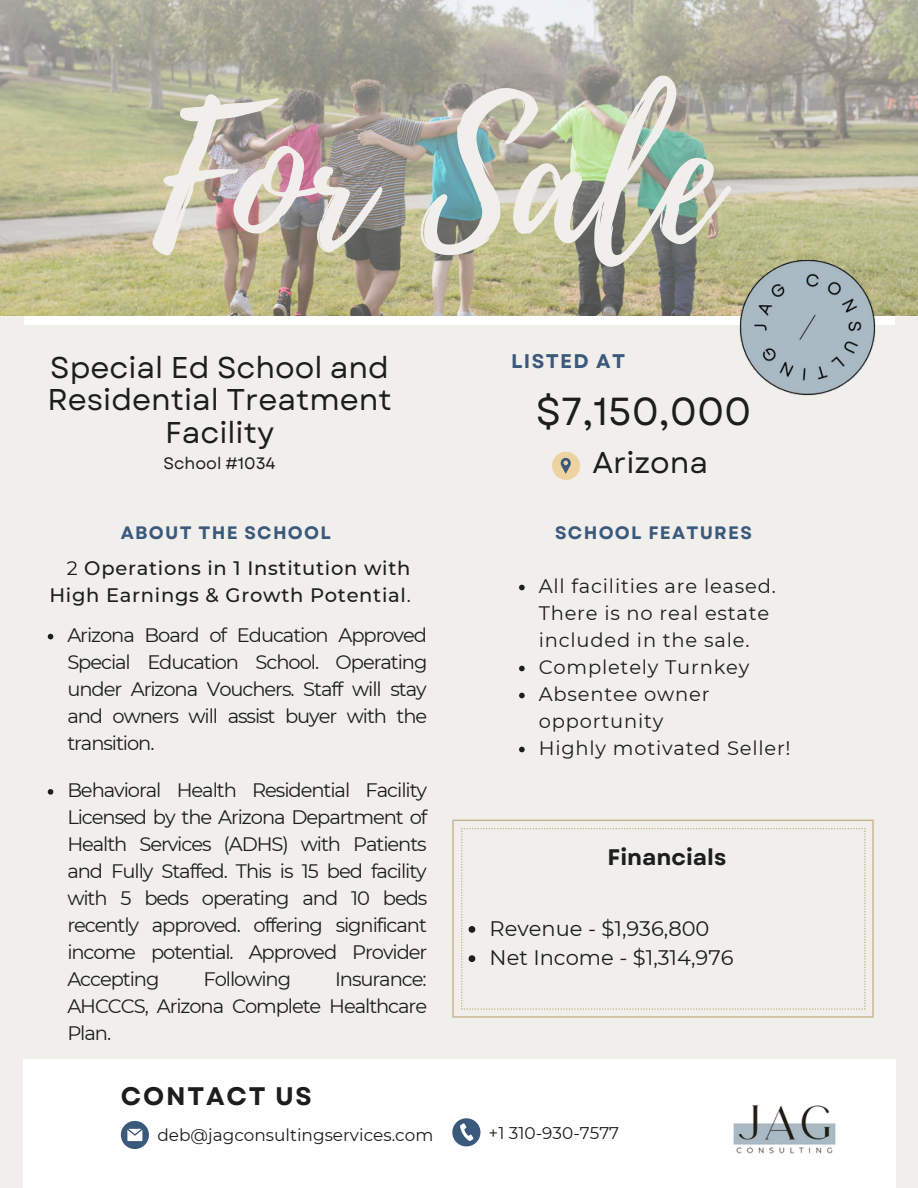
<style>
.page{position:relative;width:918px;height:1188px;background:#f0efec}
.page>*{position:absolute;margin:0;border:0;box-sizing:border-box;transform-origin:0 0}
.t1{font:185.7px "Playlist Script";color:#f0efec}
.t2{font:39px "Garet";color:#1d1d1d}
.t3{font:30px/32.7px "Garet";color:#1d1d1d;text-align:center}
.t4{font:700 25.35px "Garet";letter-spacing:.07em;color:#1d1d1d}
.t5{font:700 22.5px "Garet";color:#1d1d1d}
.t6{font:21px "Montserrat";color:#1d1d1d}
.t7{font:700 19.8px "Garet";letter-spacing:.07em;color:#3b597b}
.t8{font:19.5px/27px "Montserrat";letter-spacing:-.055em;color:#1d1d1d;text-align:justify}
.t9{font:19.5px/27px "Montserrat";letter-spacing:.04em;color:#1d1d1d}
.t10{font:500 19.5px/27px "Montserrat";letter-spacing:.035em;color:#1d1d1d;text-align:right}
.t11{font:700 18px "Garet";letter-spacing:.07em;color:#3b597b}
.t12{font:16.95px "Montserrat";color:#1d1d1d}
.t13{font:16.5px "Garet";color:#1d1d1d}
.s1{font-weight:400}
</style>
<div class="page">
<div style="left:23px;top:1059px;width:873px;height:129px;background:#fff"></div>
<svg style="left:452px;top:1118px;width:28px;height:28px"></svg>
<svg style="left:121px;top:1121px;width:28px;height:28px"></svg>
<svg style="left:552px;top:452px;width:28px;height:28px"></svg>
<img style="left:733px;top:1105px;width:103px;height:49px">
<img style="left:0;top:0;width:918px;height:316px">
<div style="left:24px;top:316px;width:870px;height:9px;background:#fff"></div>
<img style="left:707px;top:228px;width:201px;height:168px">
<svg style="left:452px;top:820px;width:422px;height:198px"></svg>
<svg style="left:48px;top:634px;width:5px;height:5px"></svg>
<svg style="left:48px;top:789px;width:5px;height:6px"></svg>
<svg style="left:519px;top:585px;width:6px;height:5px"></svg>
<svg style="left:519px;top:666px;width:6px;height:5px"></svg>
<svg style="left:519px;top:693px;width:6px;height:5px"></svg>
<svg style="left:519px;top:747px;width:6px;height:5px"></svg>
<svg style="left:461px;top:828px;width:405px;height:182px"></svg>
<p class="t1" style="left:153px;top:44px;width:567px">For Sale</p>
<p class="t7" style="left:511px;top:347px;width:116px">LISTED AT</p>
<p class="t3" style="left:47px;top:351px;width:346px">Special Ed School and<br>Residential Treatment<br>Facility</p>
<p class="t13" style="left:163px;top:451px;width:114px">School #1034</p>
<p class="t3" style="left:593px;top:446px;width:117px">Arizona</p>
<p class="t2" style="left:536px;top:383px;width:217px">$7,150,000</p>
<p class="t11" style="left:121px;top:520px;width:212px">ABOUT THE SCHOOL</p>
<p class="t11" style="left:555px;top:520px;width:198px">SCHOOL FEATURES</p>
<p class="t10" style="left:49px;top:555px;width:363px"><span class="s1">2</span> Operations in 1 Institution with<br>High Earnings &amp; Growth Potential<span class="s1">.</span></p>
<p class="t8" style="left:67px;top:621px;width:362px">Arizona Board of Education Approved Special Education School. Operating under Arizona Vouchers. Staff will stay and owners will assist buyer with the transition.</p>
<p class="t8" style="left:67px;top:776px;width:362px">Behavioral Health Residential Facility Licensed by the Arizona Department of Health Services (ADHS) with Patients and Fully Staffed. This is 15 bed facility with 5 beds operating and 10 beds recently approved. offering significant income potential. Approved Provider Accepting</p>
<p class="t8" style="left:203px;top:965px;width:89px">Following</p>
<p class="t8" style="left:67px;top:965px;width:361px;text-indent:268px">Insurance:<br>AHCCCS, Arizona Complete Healthcare Plan.</p>
<p class="t9" style="left:539px;top:572px;width:239px">All facilities are leased.<br>There is no real estate included in the sale.</p>
<p class="t9" style="left:539px;top:653px;width:212px">Completely Turnkey</p>
<p class="t9" style="left:539px;top:680px;width:172px">Absentee owner opportunity</p>
<p class="t9" style="left:539px;top:734px;width:254px">Highly motivated Seller!</p>
<p class="t5" style="left:608px;top:841px;width:120px">Financials</p>
<p class="t6" style="left:490px;top:916px;width:221px">Revenue - $1,936,800</p>
<p class="t6" style="left:490px;top:945px;width:245px">Net Income - $1,314,976</p>
<p class="t4" style="left:121px;top:1077px;width:193px">CONTACT US</p>
<p class="t12" style="left:157px;top:1125px;width:277px">deb@jagconsultingservices.com</p>
<p class="t12" style="left:489px;top:1122px;width:132px">+1 310-930-7577</p>
</div>
